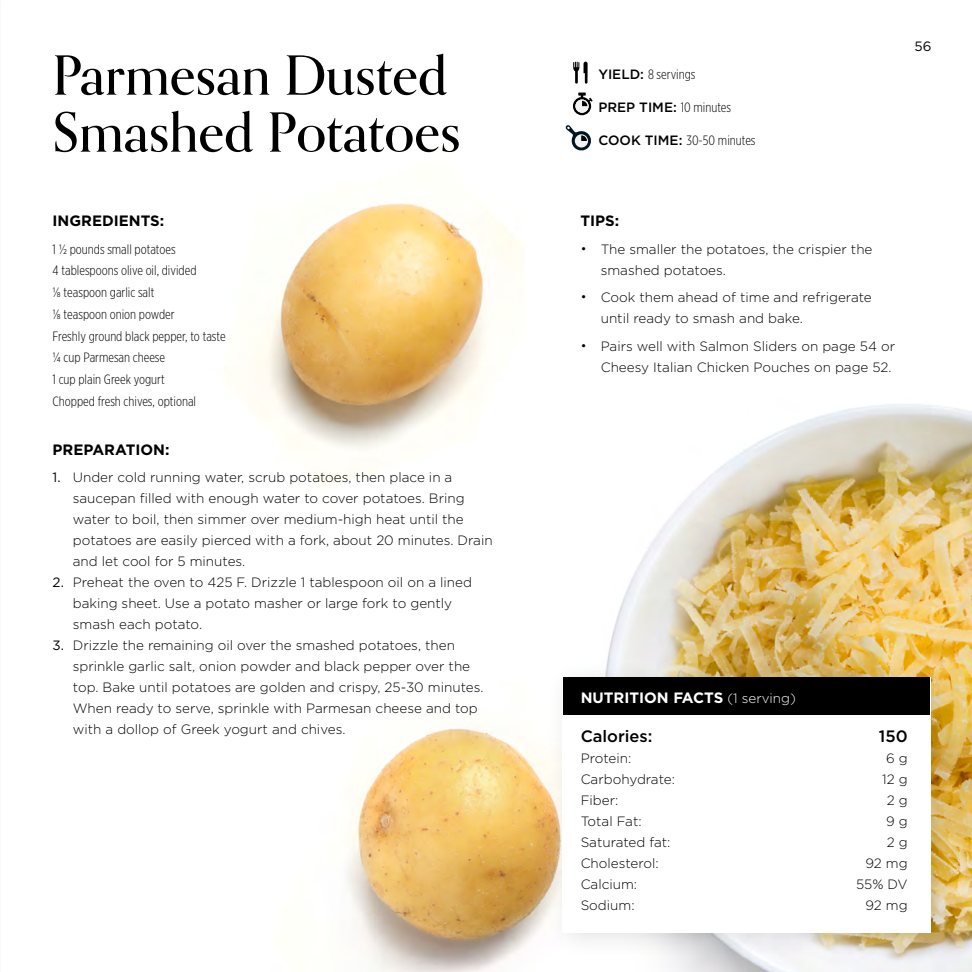
<style>
.page{position:relative;width:972px;height:972px;background:#fff}
.page>*{position:absolute;margin:0;border:0;box-sizing:border-box;transform-origin:0 0}
.t1{font:500 54px/57px "Orpheus Pro";letter-spacing:.005em;color:#000}
.t2{font:500 16.5px "Gotham";color:#000}
.t3{font:700 15px "Gotham";color:#000}
.t4{font:700 15px "Gotham";color:#fff}
.t5{font:300 13.5px/21px "Gotham";color:#000}
.t6{font:300 13.5px "Gotham X Narrow";color:#000}
.t7{font:500 13.5px "Gotham";color:#000}
.t8{font:13.5px "Gotham";color:#000}
.s1{font-weight:400}
.s2{font-family:"Gotham";font-weight:500}
.s3{font-family:"Gotham X Narrow";font-weight:300}
.s4{font-weight:100;font-size:15px}
.s5{font-weight:300;font-size:13.5px}
</style>
<div class="page">
<img style="left:241px;top:61px;width:731px;height:911px">
<svg style="left:573px;top:62px;width:15px;height:22px"></svg>
<svg style="left:573px;top:93px;width:20px;height:22px"></svg>
<svg style="left:565px;top:125px;width:27px;height:26px"></svg>
<div style="left:545px;top:659px;width:413px;height:301px;background:#000;opacity:.11"></div>
<div style="left:563px;top:677px;width:368px;height:255px;background:#fff"></div>
<div style="left:563px;top:677px;width:367px;height:38px;background:#000"></div>
<p class="t1" style="left:53px;top:46px;width:409px">Parmesan Dusted<br>Smashed Potatoes</p>
<p class="t3" style="left:53px;top:211px;width:113px">INGREDIENTS:</p>
<p class="t6" style="left:53px;top:241px;width:125px">1 ½ pounds small potatoes</p>
<p class="t6" style="left:53px;top:263px;width:146px">4 tablespoons olive oil, divided</p>
<p class="t6" style="left:53px;top:284px;width:103px">1/8 teaspoon garlic salt</p>
<p class="t6" style="left:53px;top:306px;width:124px">1/8 teaspoon onion powder</p>
<p class="t6" style="left:53px;top:328px;width:175px">Freshly ground black pepper, to taste</p>
<p class="t6" style="left:53px;top:350px;width:114px">¼ cup Parmesan cheese</p>
<p class="t6" style="left:53px;top:371px;width:114px">1 cup plain Greek yogurt</p>
<p class="t6" style="left:53px;top:393px;width:145px">Chopped fresh chives, optional</p>
<p class="t3" style="left:53px;top:439px;width:118px">PREPARATION:</p>
<p class="t5" style="left:73px;top:467px;width:421px;text-indent:-20px"><span class="s1">1.</span> Under cold running water, scrub potatoes, then place in a saucepan filled with enough water to cover potatoes. Bring water to boil, then simmer over medium-high heat until the potatoes are easily pierced with a fork, about 20 minutes. Drain and let cool for 5 minutes.</p>
<p class="t5" style="left:73px;top:572px;width:401px;text-indent:-20px"><span class="s1">2.</span> Preheat the oven to 425 F. Drizzle 1 tablespoon oil on a lined baking sheet. Use a potato masher or large fork to gently smash each potato.</p>
<p class="t5" style="left:73px;top:635px;width:412px;text-indent:-20px"><span class="s1">3.</span> Drizzle the remaining oil over the smashed potatoes, then sprinkle garlic salt, onion powder and black pepper over the top. Bake until potatoes are golden and crispy, 25-30 minutes.<br>When ready to serve, sprinkle with Parmesan cheese and top with a dollop of Greek yogurt and chives.</p>
<p class="t6" style="left:598px;top:66px;width:99px"><span class="s2">YIELD:</span> 8 servings</p>
<p class="t7" style="left:598px;top:98px;width:134px">PREP TIME: <span class="s3">10 minutes</span></p>
<p class="t6" style="left:598px;top:132px;width:159px"><span class="s2">COOK TIME:</span> 30-50 minutes</p>
<p class="t8" style="left:915px;top:38px;width:18px">56</p>
<p class="t3" style="left:580px;top:211px;width:40px">TIPS:</p>
<p class="t5" style="left:601px;top:238px;width:273px;text-indent:-20px"><span class="s4">•</span> The smaller the potatoes, the crispier the smashed potatoes.</p>
<p class="t5" style="left:601px;top:287px;width:273px;text-indent:-20px"><span class="s4">•</span> Cook them ahead of time and refrigerate until ready to smash and bake.</p>
<p class="t5" style="left:580px;top:335px;width:316px;text-align:right"><span class="s4">•</span> Pairs well with Salmon Sliders on page 54 or<br>Cheesy Italian Chicken Pouches on page 52.</p>
<p class="t4" style="left:581px;top:688px;width:217px">NUTRITION FACTS <span class="s5">(1 serving)</span></p>
<p class="t2" style="left:581px;top:725px;width:73px">Calories:</p>
<p class="t2" style="left:879px;top:725px;width:30px">150</p>
<p class="t5" style="left:581px;top:747px;width:52px">Protein:</p>
<p class="t5" style="left:886px;top:747px;width:23px">6 g</p>
<p class="t5" style="left:581px;top:768px;width:96px">Carbohydrate:</p>
<p class="t5" style="left:882px;top:768px;width:27px">12 g</p>
<p class="t5" style="left:581px;top:789px;width:39px">Fiber:</p>
<p class="t5" style="left:887px;top:789px;width:22px">2 g</p>
<p class="t5" style="left:581px;top:810px;width:62px">Total Fat:</p>
<p class="t5" style="left:886px;top:810px;width:23px">9 g</p>
<p class="t5" style="left:581px;top:831px;width:91px">Saturated fat:</p>
<p class="t5" style="left:887px;top:831px;width:22px">2 g</p>
<p class="t5" style="left:581px;top:852px;width:80px">Cholesterol:</p>
<p class="t5" style="left:865px;top:852px;width:44px">92 mg</p>
<p class="t5" style="left:581px;top:873px;width:58px">Calcium:</p>
<p class="t5" style="left:856px;top:873px;width:53px">55% DV</p>
<p class="t5" style="left:581px;top:894px;width:55px">Sodium:</p>
<p class="t5" style="left:865px;top:894px;width:44px">92 mg</p>
</div>
